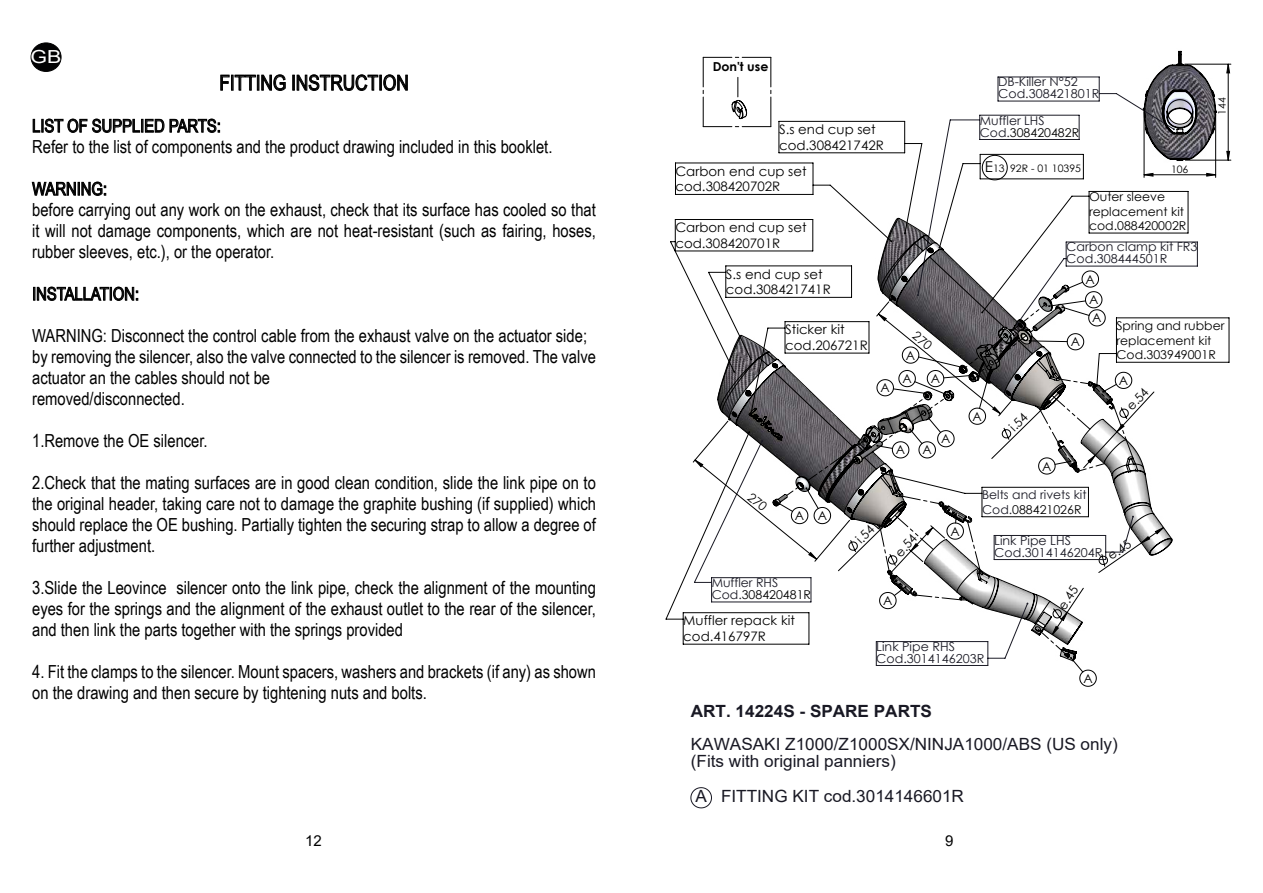
<style>
.page{position:relative;width:1263px;height:893px;background:#fff}
.page>*{position:absolute;margin:0;border:0;box-sizing:border-box;transform-origin:0 0}
.t1{font:21px "Arial Narrow";color:#000}
.t2{font:18px/21px "Arial Narrow";color:#000}
.t3{font:18px "Arial";color:#fff;scale:1.19 1}
.t4{font:16.8px/16.8px "Arial";color:#191924}
.t5{font:700 16.8px "Arial";color:#191924}
.t6{font:15px "Arial";color:#000}
.t7{font:13.05px/15.8px "Century Gothic";color:#000}
.t8{font:12.6px "Century Gothic";color:#000}
.t9{font:12.45px "Century Gothic";color:#000}
.t10{font:12.3px/12px "Century Gothic";color:#191924}
.t11{font:12.3px "Century Gothic";color:#000}
.t12{font:700 12.3px "Century Gothic";color:#000}
.t13{font:12.15px/14.9px "Century Gothic";color:#000}
.t14{font:12.15px/12.1px "Century Gothic";color:#191924}
.t15{font:10.5px "Century Gothic";color:#000}
.t16{font:10.35px "Century Gothic";color:#000}
.s1{color:#000}
.s2{font-size:15px}
</style>
<div class="page">
<svg style="left:690px;top:787px;width:22px;height:21px"></svg>
<svg style="left:1079px;top:159px;width:150px;height:204px"></svg>
<svg style="left:665px;top:162px;width:29px;height:483px"></svg>
<svg style="left:694px;top:115px;width:385px;height:105px"></svg>
<svg style="left:876px;top:242px;width:322px;height:424px"></svg>
<hr style="left:1185px;top:160px;width:46px;height:1px;background:#000">
<hr style="left:1185px;top:64px;width:46px;height:1px;background:#000">
<svg style="left:1226px;top:64px;width:4px;height:97px"></svg>
<svg style="left:717px;top:218px;width:456px;height:444px"></svg>
<svg style="left:703px;top:57px;width:68px;height:70px"></svg>
<svg style="left:982px;top:51px;width:235px;height:129px"></svg>
<svg style="left:220px;top:74px;width:66px;height:17px"></svg>
<div style="left:292px;top:75px;width:3px;height:15px;border:1px solid #000"></div>
<svg style="left:297px;top:74px;width:111px;height:17px"></svg>
<svg style="left:33px;top:119px;width:131px;height:14px"></svg>
<svg style="left:170px;top:119px;width:50px;height:14px"></svg>
<svg style="left:32px;top:182px;width:74px;height:14px"></svg>
<svg style="left:33px;top:287px;width:105px;height:14px"></svg>
<div style="left:31px;top:43px;width:30px;height:28px;background:#020203;border-radius:50%"></div>
<div style="left:31px;top:43px;width:30px;height:29px;border:1px solid #000;border-radius:50%"></div>
<svg style="left:692px;top:232px;width:472px;height:423px"></svg>
<p class="t3" style="left:31px;top:44px;width:27px">GB</p>
<p class="t1" style="left:219px;top:67px;width:191px">FITTING INSTRUCTION</p>
<p class="t2" style="left:32px;top:115px;width:522px">LIST OF SUPPLIED PARTS:<br>Refer to the list of components and the product drawing included in this booklet.</p>
<p class="t2" style="left:32px;top:178px;width:565px">WARNING:<br>before carrying out any work on the exhaust, check that its surface has cooled so that it will not damage components, which are not heat-resistant (such as fairing, hoses, rubber sleeves, etc.), or the operator.</p>
<p class="t2" style="left:32px;top:283px;width:108px">INSTALLATION:</p>
<p class="t2" style="left:32px;top:325px;width:565px">WARNING: Disconnect the control cable from the exhaust valve on the actuator side; by removing the silencer, also the valve connected to the silencer is removed. The valve actuator an the cables should not be<br>removed/disconnected.</p>
<p class="t2" style="left:32px;top:430px;width:177px">1.Remove the OE silencer.</p>
<p class="t2" style="left:32px;top:472px;width:565px;text-align:justify">2.Check that the mating surfaces are in good clean condition, slide the link pipe on to the original header, taking care not to damage the graphite bushing (if supplied) which should replace the OE bushing. Partially tighten the securing strap to allow a degree of further adjustment.</p>
<p class="t2" style="left:32px;top:577px;width:565px;text-align:justify">3.Slide the Leovince silencer onto the link pipe, check the alignment of the mounting eyes for the springs and the alignment of the exhaust outlet to the rear of the silencer, and then link the parts together with the springs provided</p>
<p class="t2" style="left:32px;top:661px;width:565px">4. Fit the clamps to the silencer. Mount spacers, washers and brackets (if any) as shown on the drawing and then secure by tightening nuts and bolts.</p>
<p class="t6" style="left:305px;top:830px;width:18px">12</p>
<p class="t12" style="left:713px;top:57px;width:57px">Don't use</p>
<p class="t7" style="left:779px;top:121px;width:106px">S.s end cup set cod.308421742R</p>
<p class="t7" style="left:675px;top:163px;width:133px">Carbon end cup set cod.308420702R</p>
<p class="t7" style="left:675px;top:219px;width:133px">Carbon end cup set cod.308420701R</p>
<p class="t7" style="left:726px;top:266px;width:106px">S.s end cup set cod.308421741R</p>
<p class="t7" style="left:785px;top:321px;width:84px">Sticker kit cod.206721R</p>
<p class="t11" style="left:880px;top:379px;width:11px">A</p>
<p class="t11" style="left:906px;top:347px;width:11px">A</p>
<p class="t11" style="left:902px;top:370px;width:11px">A</p>
<p class="t11" style="left:931px;top:370px;width:11px">A</p>
<p class="t11" style="left:896px;top:441px;width:11px">A</p>
<p class="t11" style="left:922px;top:441px;width:11px">A</p>
<p class="t11" style="left:941px;top:430px;width:11px">A</p>
<p class="t11" style="left:795px;top:507px;width:11px">A</p>
<p class="t11" style="left:818px;top:507px;width:11px">A</p>
<p class="t10" style="left:998px;top:76px;width:103px">DB-Killer N°52<br>Cod.308421801R</p>
<p class="t14" style="left:980px;top:114px;width:101px">Muffler LHS<br>Cod.<span class="s1">308420482R</span></p>
<p class="t16" style="left:985px;top:161px;width:98px"><span class="s2">E</span>13 92R - 01 10395</p>
<p class="t16" style="left:1171px;top:162px;width:19px">106</p>
<p class="t13" style="left:1089px;top:189px;width:99px">Outer sleeve replacement kit cod.088420002R</p>
<p class="t10" style="left:1066px;top:241px;width:133px">Carbon clamp kit FR3<br>Cod.308444501R</p>
<p class="t15" style="left:1215px;top:115px;width:19px;rotate:-90deg">144</p>
<p class="t11" style="left:1085px;top:271px;width:11px">A</p>
<p class="t11" style="left:1092px;top:309px;width:11px">A</p>
<p class="t11" style="left:1089px;top:291px;width:11px">A</p>
<p class="t11" style="left:973px;top:408px;width:11px">A</p>
<p class="t11" style="left:1071px;top:333px;width:11px">A</p>
<p class="t9" style="left:1005px;top:423px;width:21px;rotate:-44deg">i.54</p>
<p class="t11" style="left:1042px;top:457px;width:11px">A</p>
<p class="t14" style="left:982px;top:487px;width:106px;line-height:14.9px">Belts and rivets kit<br>Cod.<span class="s1">088421026R</span></p>
<p class="t13" style="left:1116px;top:318px;width:109px">Spring and rubber replacement kit<br>Cod.303949001R</p>
<p class="t11" style="left:1119px;top:372px;width:11px">A</p>
<p class="t9" style="left:1122px;top:402px;width:27px;rotate:-47deg">e.54</p>
<p class="t14" style="left:712px;top:576px;width:101px">Muffler RHS<br>Cod.<span class="s1">308420481R</span></p>
<p class="t7" style="left:683px;top:613px;width:113px">Muffler repack kit cod.416797R</p>
<p class="t9" style="left:852px;top:535px;width:21px;rotate:-44deg">i.54</p>
<p class="t11" style="left:950px;top:523px;width:11px">A</p>
<p class="t9" style="left:891px;top:549px;width:27px;rotate:-47deg">e.54</p>
<p class="t9" style="left:1104px;top:549px;width:27px;rotate:-35deg">e.45</p>
<p class="t8" style="left:1054px;top:603px;width:27px;rotate:-56deg">e.45</p>
<p class="t10" style="left:994px;top:534px;width:110px">Link Pipe LHS<br>Cod.3014146204R</p>
<p class="t11" style="left:883px;top:592px;width:11px">A</p>
<p class="t10" style="left:876px;top:640px;width:110px">Link Pipe RHS<br>Cod.3014146203R</p>
<p class="t11" style="left:1083px;top:670px;width:11px">A</p>
<p class="t5" style="left:691px;top:699px;width:243px">ART. 14224S - SPARE PARTS</p>
<p class="t4" style="left:691px;top:736px;width:428px">KAWASAKI Z1000/Z1000SX/NINJA1000/ABS (US only) (Fits with original panniers)</p>
<p class="t4" style="left:695px;top:788px;width:270px">A FITTING KIT cod.3014146601R</p>
<p class="t6" style="left:945px;top:830px;width:10px">9</p>
</div>
